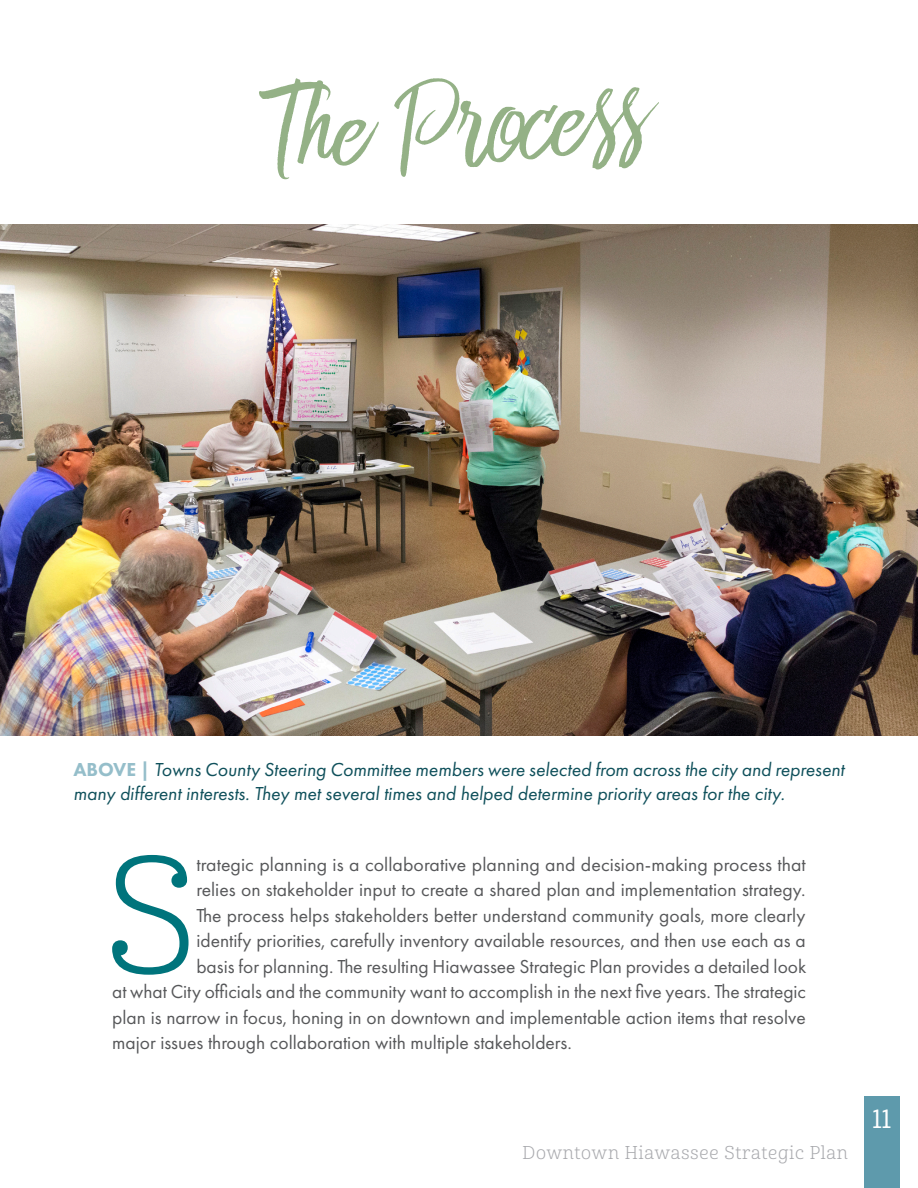
<style>
.page{position:relative;width:918px;height:1188px;background:#fff}
.page>*{position:absolute;margin:0;border:0;box-sizing:border-box;transform-origin:0 0}
.t1{font:160.8px "Cabrito Nor Boo";color:#00747c}
.t2{font:25.5px "Cabrito Nor Med";color:#fff}
.t3{font:19.5px "Futura PT";color:#57585a}
.t4{font:italic 19.5px/24px "Futura PT";color:#0f505b}
.t5{font:18px "Cabrito Nor Boo";letter-spacing:.04em;color:#a8a9ad}
.s1{font-weight:800;font-style:normal;color:#95beca}
</style>
<div class="page">
<div style="left:864px;top:1096px;width:35px;height:92px;background:#5e9aac"></div>
<img style="left:0;top:225px;width:918px;height:511px">
<svg style="left:259px;top:78px;width:400px;height:101px"></svg>
<p class="t4" style="left:73px;top:757px;width:773px"><span class="s1">ABOVE |</span> Towns County Steering Committee members were selected from across the city and represent many different interests. They met several times and helped determine priority areas for the city.</p>
<h1 class="t1" style="left:105px;top:819px;width:92px">S</h1>
<p class="t3" style="left:196px;top:853px;width:611px">trategic planning is a collaborative planning and decision-making process that</p>
<p class="t3" style="left:196px;top:878px;width:611px">relies on stakeholder input to create a shared plan and implementation strategy.</p>
<p class="t3" style="left:196px;top:904px;width:610px">The process helps stakeholders better understand community goals, more clearly</p>
<p class="t3" style="left:196px;top:929px;width:611px">identify priorities, carefully inventory available resources, and then use each as a</p>
<p class="t3" style="left:196px;top:955px;width:611px">basis for planning. The resulting Hiawassee Strategic Plan provides a detailed look</p>
<p class="t3" style="left:112px;top:980px;width:695px">at what City officials and the community want to accomplish in the next five years. The strategic</p>
<p class="t3" style="left:112px;top:1006px;width:695px">plan is narrow in focus, honing in on downtown and implementable action items that resolve</p>
<p class="t3" style="left:112px;top:1031px;width:461px">major issues through collaboration with multiple stakeholders.</p>
<p class="t5" style="left:523px;top:1141px;width:327px">Downtown Hiawassee Strategic Plan</p>
<h2 class="t2" style="left:872px;top:1104px;width:20px">11</h2>
</div>
